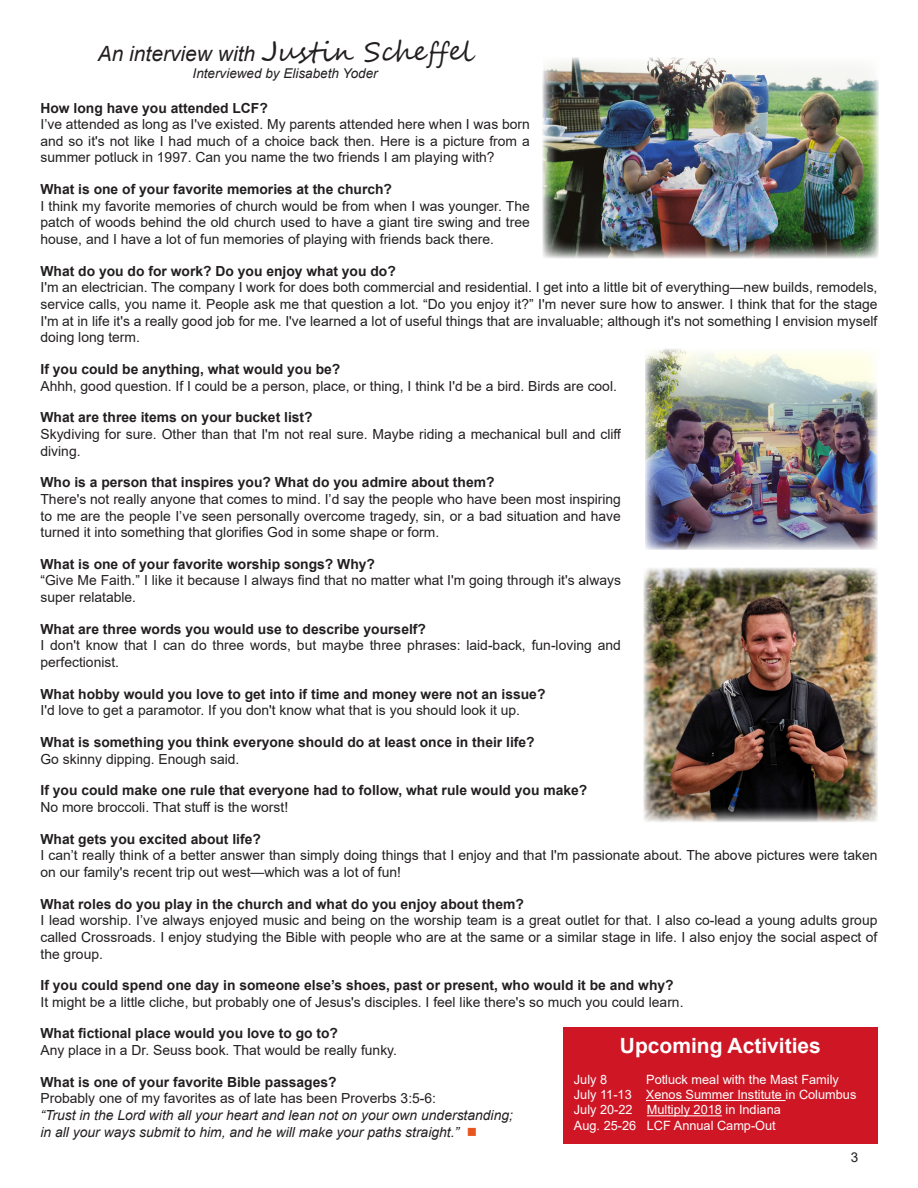
<style>
.page{position:relative;width:918px;height:1188px;background:#fff}
.page>*{position:absolute;margin:0;border:0;box-sizing:border-box;transform-origin:0 0}
.by_author{font:italic 21px "Arial";color:#231f20}
.body_text{font:700 21px "Arial";color:#fff}
.body_text-2{font:13.8px/16.6px "Arial";color:#231f20;text-align:justify}
.body_text_larger___b{font:700 13.8px "Arial";color:#231f20}
.body_text-3{font:italic 13.8px "Arial";color:#231f20}
.body_text-4{font:italic 13.5px "Arial";color:#231f20}
.t1{font:13.5px "Arial";color:#231f20}
.body_text-5{font:12.75px "Arial";color:#fff}
.s1{font-family:"Segoe Script";font-style:normal;font-size:27px}
.s2{color:#e8551f}
</style>
<div class="page">
<div style="left:563px;top:1028px;width:315px;height:116px;background:#cf1625"></div>
<hr style="left:646px;top:1100px;width:140px;height:1px;background:#fff">
<hr style="left:647px;top:1115px;width:75px;height:1px;background:#fff">
<img style="left:644px;top:568px;width:234px;height:254px">
<img style="left:645px;top:349px;width:233px;height:200px">
<img style="left:543px;top:57px;width:335px;height:201px">
<p class="by_author" style="left:98px;top:40px;width:376px">An interview with <span class="s1">Justin Scheffel</span></p>
<p class="body_text-4" style="left:193px;top:64px;width:187px">Interviewed by Elisabeth Yoder</p>
<p class="body_text_larger___b" style="left:40px;top:98px;width:229px">How long have you attended LCF?</p>
<p class="body_text-2" style="left:40px;top:116px;width:491px">I’ve attended as long as I've existed. My parents attended here when I was born and so it's not like I had much of a choice back then. Here is a picture from a summer potluck in 1997. Can you name the two friends I am playing with?</p>
<p class="body_text_larger___b" style="left:40px;top:180px;width:353px">What is one of your favorite memories at the church?</p>
<p class="body_text-2" style="left:40px;top:198px;width:491px">I think my favorite memories of church would be from when I was younger. The patch of woods behind the old church used to have a giant tire swing and tree house, and I have a lot of fun memories of playing with friends back there.</p>
<p class="body_text_larger___b" style="left:40px;top:261px;width:357px">What do you do for work? Do you enjoy what you do?</p>
<p class="body_text-2" style="left:40px;top:279px;width:838px">I'm an electrician. The company I work for does both commercial and residential. I get into a little bit of everything—new builds, remodels, service calls, you name it. People ask me that question a lot. “Do you enjoy it?” I'm never sure how to answer. I think that for the stage I'm at in life it's a really good job for me. I've learned a lot of useful things that are invaluable; although it's not something I envision myself doing long term.</p>
<p class="body_text_larger___b" style="left:40px;top:359px;width:301px">If you could be anything, what would you be?</p>
<p class="body_text-2" style="left:40px;top:377px;width:578px">Ahhh, good question. If I could be a person, place, or thing, I think I'd be a bird. Birds are cool.</p>
<p class="body_text_larger___b" style="left:40px;top:408px;width:274px">What are three items on your bucket list?</p>
<p class="body_text-2" style="left:40px;top:426px;width:582px">Skydiving for sure. Other than that I'm not real sure. Maybe riding a mechanical bull and cliff diving.</p>
<p class="body_text_larger___b" style="left:40px;top:473px;width:456px">Who is a person that inspires you? What do you admire about them?</p>
<p class="body_text-2" style="left:40px;top:491px;width:582px">There's not really anyone that comes to mind. I’d say the people who have been most inspiring to me are the people I’ve seen personally overcome tragedy, sin, or a bad situation and have turned it into something that glorifies God in some shape or form.</p>
<p class="body_text_larger___b" style="left:40px;top:554px;width:336px">What is one of your favorite worship songs? Why?</p>
<p class="body_text-2" style="left:40px;top:572px;width:582px">“Give Me Faith.” I like it because I always find that no matter what I'm going through it's always super relatable.</p>
<p class="body_text_larger___b" style="left:40px;top:619px;width:387px">What are three words you would use to describe yourself?</p>
<p class="body_text-2" style="left:40px;top:637px;width:582px">I don't know that I can do three words, but maybe three phrases: laid-back, fun-loving and perfectionist.</p>
<p class="body_text_larger___b" style="left:40px;top:684px;width:506px">What hobby would you love to get into if time and money were not an issue?</p>
<p class="body_text-2" style="left:40px;top:702px;width:481px">I'd love to get a paramotor. If you don't know what that is you should look it up.</p>
<p class="body_text_larger___b" style="left:40px;top:732px;width:496px">What is something you think everyone should do at least once in their life?</p>
<p class="body_text-2" style="left:40px;top:750px;width:200px">Go skinny dipping. Enough said.</p>
<p class="body_text_larger___b" style="left:40px;top:781px;width:548px">If you could make one rule that everyone had to follow, what rule would you make?</p>
<p class="body_text-2" style="left:40px;top:799px;width:249px">No more broccoli. That stuff is the worst!</p>
<p class="body_text_larger___b" style="left:40px;top:829px;width:222px">What gets you excited about life?</p>
<p class="body_text-2" style="left:40px;top:847px;width:838px">I can’t really think of a better answer than simply doing things that I enjoy and that I'm passionate about. The above pictures were taken on our family's recent trip out west—which was a lot of fun!</p>
<p class="body_text_larger___b" style="left:40px;top:894px;width:485px">What roles do you play in the church and what do you enjoy about them?</p>
<p class="body_text-2" style="left:40px;top:912px;width:838px">I lead worship. I’ve always enjoyed music and being on the worship team is a great outlet for that. I also co-lead a young adults group called Crossroads. I enjoy studying the Bible with people who are at the same or a similar stage in life. I also enjoy the social aspect of the group.</p>
<p class="body_text_larger___b" style="left:40px;top:976px;width:635px">If you could spend one day in someone else’s shoes, past or present, who would it be and why?</p>
<p class="body_text-2" style="left:40px;top:994px;width:645px">It might be a little cliche, but probably one of Jesus's disciples. I feel like there's so much you could learn.</p>
<p class="body_text_larger___b" style="left:40px;top:1024px;width:299px">What fictional place would you love to go to?</p>
<p class="body_text-2" style="left:40px;top:1042px;width:358px">Any place in a Dr. Seuss book. That would be really funky.</p>
<p class="body_text_larger___b" style="left:40px;top:1072px;width:298px">What is one of your favorite Bible passages?</p>
<p class="body_text-2" style="left:40px;top:1090px;width:397px">Probably one of my favorites as of late has been Proverbs 3:5-6:</p>
<p class="body_text-3" style="left:40px;top:1106px;width:474px">“Trust in the Lord with all your heart and lean not on your own understanding;</p>
<p class="body_text-3" style="left:40px;top:1123px;width:438px">in all your ways submit to him, and he will make your paths straight.” <span class="s2">■</span></p>
<p class="body_text" style="left:620px;top:1031px;width:203px">Upcoming Activities</p>
<p class="body_text-5" style="left:574px;top:1071px;width:35px">July 8</p>
<p class="body_text-5" style="left:646px;top:1071px;width:194px">Potluck meal with the Mast Family</p>
<p class="body_text-5" style="left:574px;top:1086px;width:284px">July 11-13 Xenos Summer Institute in Columbus</p>
<p class="body_text-5" style="left:574px;top:1101px;width:208px">July 20-22 Multiply 2018 in Indiana</p>
<p class="body_text-5" style="left:574px;top:1117px;width:203px">Aug. 25-26 LCF Annual Camp-Out</p>
<p class="t1" style="left:851px;top:1148px;width:9px">3</p>
</div>
